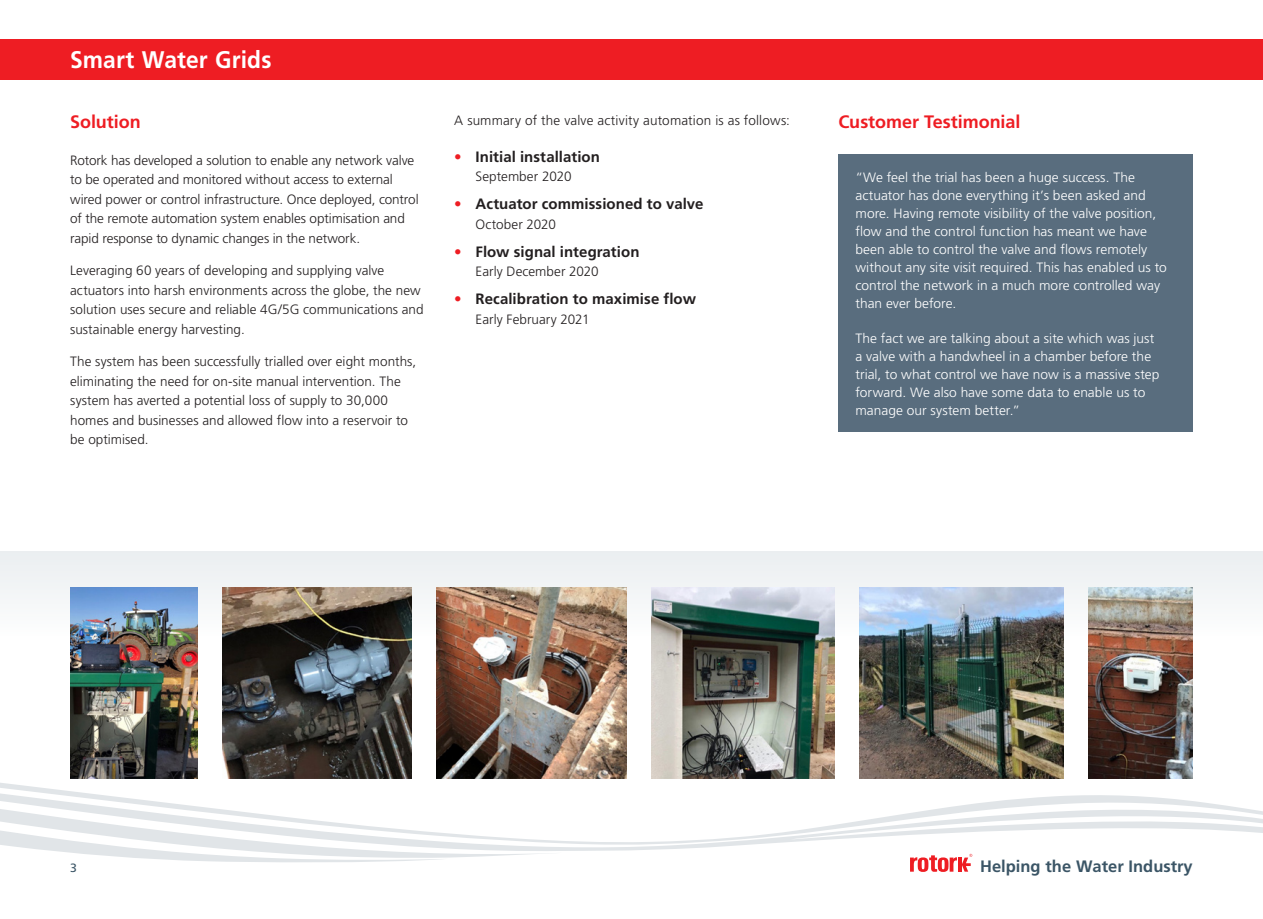
<style>
.page{position:relative;width:1263px;height:919px;background:#fff}
.page>*{position:absolute;margin:0;border:0;box-sizing:border-box;transform-origin:0 0}
.t1{font:700 24px "Frutiger LT Std";letter-spacing:.005em;color:#fff;scale:.95 1}
.t2{font:700 18px "Frutiger LT Std";color:#ee1d23}
.t3{font:700 16.5px "Frutiger LT Std";color:#3b5566}
.t4{font:700 15px "Frutiger LT Std";letter-spacing:.005em;color:#231f20}
.t5{font:300 13.5px/19.5px "Frutiger LT Std";color:#231f20}
.t6{font:300 13.5px/18px "Frutiger LT Std";color:#fff}
.t7{font:12px "Frutiger LT Std";color:#3b5566}
.s1{color:#ee1d23}
</style>
<div class="page">
<div style="left:0;top:552px;width:1263px;height:85px;background:#eff2f4"></div>
<div style="left:838px;top:154px;width:355px;height:277px;background:#596d7e"></div>
<svg style="left:0;top:772px;width:1263px;height:100px"></svg>
<svg style="left:910px;top:853px;width:62px;height:18px"></svg>
<div style="left:0;top:39px;width:1263px;height:41px;background:#ee1d23"></div>
<img style="left:70px;top:587px;width:127px;height:191px">
<img style="left:222px;top:587px;width:190px;height:191px">
<img style="left:437px;top:587px;width:190px;height:191px">
<img style="left:651px;top:587px;width:183px;height:191px">
<img style="left:859px;top:587px;width:204px;height:191px">
<img style="left:1088px;top:587px;width:105px;height:191px">
<h1 class="t1" style="left:70px;top:45px;width:214px">Smart Water Grids</h1>
<h2 class="t2" style="left:70px;top:111px;width:72px">Solution</h2>
<p class="t5" style="left:70px;top:151px;width:350px">Rotork has developed a solution to enable any network valve to be operated and monitored without access to external wired power or control infrastructure. Once deployed, control of the remote automation system enables optimisation and rapid response to dynamic changes in the network.</p>
<p class="t5" style="left:70px;top:261px;width:355px">Leveraging 60 years of developing and supplying valve actuators into harsh environments across the globe, the new solution uses secure and reliable 4G/5G communications and sustainable energy harvesting.</p>
<p class="t5" style="left:70px;top:352px;width:348px">The system has been successfully trialled over eight months, eliminating the need for on-site manual intervention. The system has averted a potential loss of supply to 30,000 homes and businesses and allowed flow into a reservoir to be optimised.</p>
<p class="t5" style="left:454px;top:111px;width:337px">A summary of the valve activity automation is as follows:</p>
<p class="t4" style="left:454px;top:147px;width:147px"><span class="s1">•</span> Initial installation</p>
<p class="t5" style="left:476px;top:167px;width:97px">September 2020</p>
<p class="t4" style="left:454px;top:195px;width:251px"><span class="s1">•</span> Actuator commissioned to valve</p>
<p class="t5" style="left:476px;top:214px;width:82px">October 2020</p>
<p class="t4" style="left:454px;top:242px;width:187px"><span class="s1">•</span> Flow signal integration</p>
<p class="t5" style="left:476px;top:262px;width:125px">Early December 2020</p>
<p class="t4" style="left:454px;top:290px;width:243px"><span class="s1">•</span> Recalibration to maximise flow</p>
<p class="t5" style="left:476px;top:309px;width:116px">Early February 2021</p>
<h2 class="t2" style="left:838px;top:111px;width:183px">Customer Testimonial</h2>
<p class="t6" style="left:855px;top:168px;width:313px">“We feel the trial has been a huge success. The actuator has done everything it’s been asked and more. Having remote visibility of the valve position, flow and the control function has meant we have been able to control the valve and flows remotely without any site visit required. This has enabled us to control the network in a much more controlled way than ever before.</p>
<p class="t6" style="left:855px;top:329px;width:306px">The fact we are talking about a site which was just a valve with a handwheel in a chamber before the trial, to what control we have now is a massive step forward. We also have some data to enable us to manage our system better.”</p>
<p class="t7" style="left:70px;top:860px;width:8px">3</p>
<p class="t3" style="left:980px;top:856px;width:214px">Helping the Water Industry</p>
</div>
